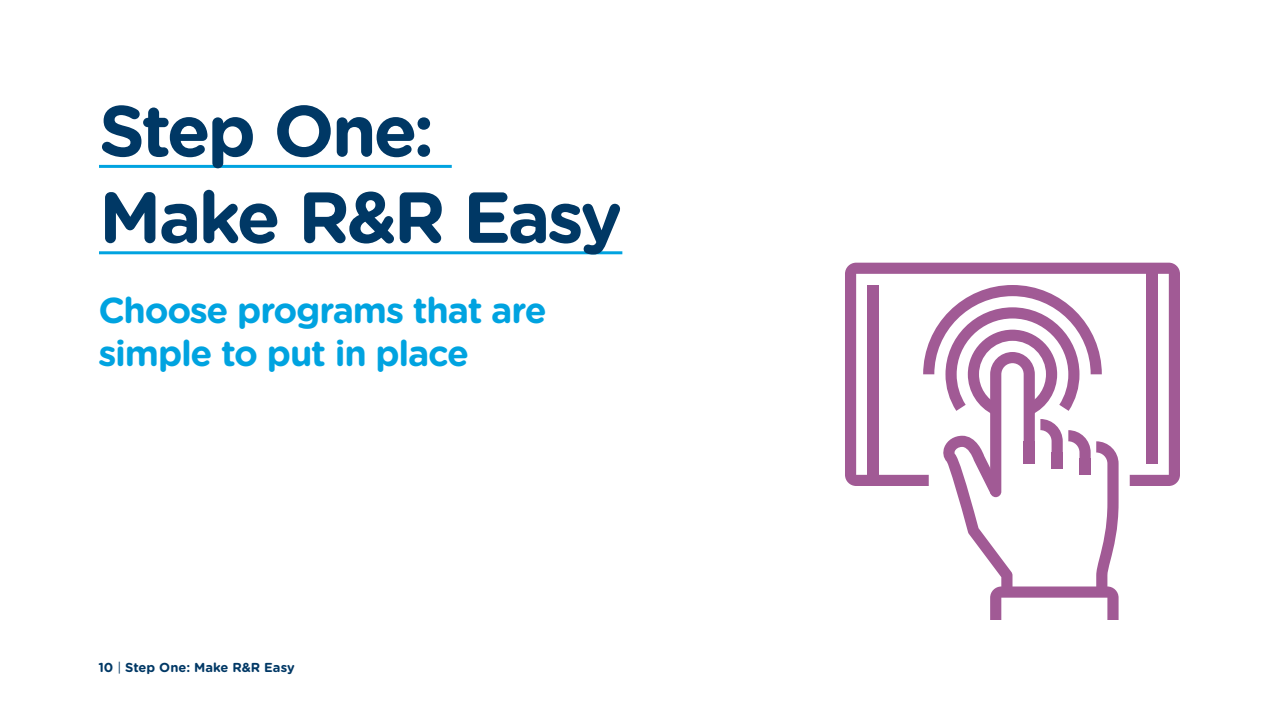
<style>
.page{position:relative;width:1280px;height:720px;background:#fff}
.page>*{position:absolute;margin:0;border:0;box-sizing:border-box;transform-origin:0 0}
.t1{font:700 72px/86.4px "Gotham Rounded";letter-spacing:-.05em;color:#003865}
.t2{font:700 36px/43.2px "Gotham Rounded";letter-spacing:-.035em;color:#00a3e0}
.t3{font:700 13px "Gotham Rounded";color:#003865}
.s1{font-weight:400}
</style>
<div class="page">
<hr style="left:99px;top:165px;width:353px;height:3px;background:#00a3e0">
<hr style="left:99px;top:251px;width:523px;height:3px;background:#00a3e0">
<svg style="left:955px;top:486px;width:164px;height:134px"></svg>
<svg style="left:845px;top:263px;width:335px;height:223px"></svg>
<div style="left:867px;top:285px;width:11px;height:195px;background:#a15a95"></div>
<div style="left:1147px;top:268px;width:11px;height:196px;background:#a15a95"></div>
<h1 class="t1" style="left:99px;top:85px;width:525px">Step One:<br>Make R&amp;R Easy</h1>
<p class="t2" style="left:98px;top:287px;width:450px">Choose programs that are simple to put in place</p>
<p class="t3" style="left:98px;top:658px;width:198px">10 <span class="s1">|</span> Step One: Make R&amp;R Easy</p>
</div>
